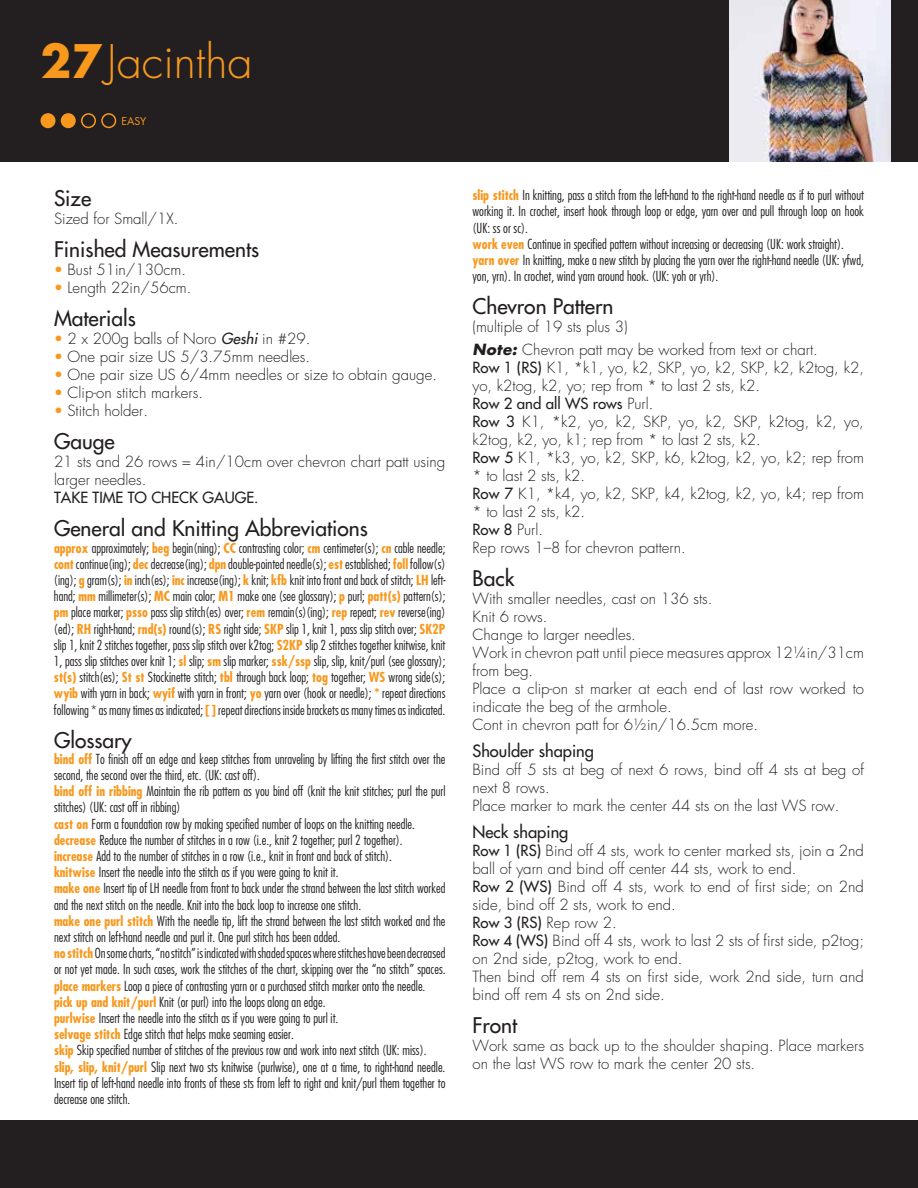
<style>
.page{position:relative;width:918px;height:1188px;background:#fff}
.page>*{position:absolute;margin:0;border:0;box-sizing:border-box;transform-origin:0 0}
.t1{font:300 45px "Futura Std";color:#f8981d}
.t2{font:500 21px "Futura Std";color:#231f20}
.t3{font:500 16.5px "Futura Std";color:#231f20}
.t4{font:300 15px/18px "Futura Std";color:#231f20}
.t5{font:500 15px "Futura Std";color:#231f20}
.t6{font:300 condensed 13.5px/16.2px "Futura Std";color:#231f20}
.t7{font:10.5px "Futura Std";color:#f8981d}
.s1{font-weight:700}
.s2{font-weight:400;color:#f8981d}
.s3{font-weight:500;font-style:italic}
.s4{font-weight:700;color:#f8981d}
.s5{font-weight:700;font-style:italic}
.s6{font-weight:500}
</style>
<div class="page">
<div style="left:0;top:0;width:918px;height:162px;background:#231f20"></div>
<img style="left:729px;top:0;width:162px;height:162px">
<div style="left:0;top:1120px;width:918px;height:68px;background:#231f20"></div>
<div style="left:41px;top:114px;width:14px;height:13px;background:#f8981d;border-radius:50%"></div>
<div style="left:40px;top:113px;width:16px;height:15px;border:2px solid #f8981d;border-radius:50%"></div>
<div style="left:62px;top:114px;width:13px;height:13px;background:#f8981d;border-radius:50%"></div>
<div style="left:61px;top:113px;width:15px;height:15px;border:2px solid #f8981d;border-radius:50%"></div>
<div style="left:81px;top:113px;width:15px;height:15px;border:2px solid #f8981d;border-radius:50%"></div>
<div style="left:101px;top:113px;width:15px;height:15px;border:2px solid #f8981d;border-radius:50%"></div>
<h1 class="t1" style="left:40px;top:34px;width:214px"><span class="s1">27</span>Jacintha</h1>
<p class="t7" style="left:122px;top:114px;width:27px">EASY</p>
<h2 class="t2" style="left:54px;top:185px;width:39px">Size</h2>
<p class="t4" style="left:54px;top:210px;width:126px">Sized for Small/1X.</p>
<h2 class="t2" style="left:54px;top:236px;width:207px">Finished Measurements</h2>
<p class="t4" style="left:54px;top:261px;width:134px"><span class="s2">•</span> Bust 51in/130cm.</p>
<p class="t4" style="left:54px;top:279px;width:139px"><span class="s2">•</span> Length 22in/56cm.</p>
<h2 class="t2" style="left:54px;top:305px;width:83px">Materials</h2>
<p class="t4" style="left:54px;top:330px;width:258px"><span class="s2">•</span> 2 x 200g balls of Noro <span class="s3">Geshi</span> in #29.</p>
<p class="t4" style="left:54px;top:348px;width:258px"><span class="s2">•</span> One pair size US 5/3.75mm needles.</p>
<p class="t4" style="left:54px;top:366px;width:385px"><span class="s2">•</span> One pair size US 6/4mm needles or size to obtain gauge.</p>
<p class="t4" style="left:54px;top:384px;width:151px"><span class="s2">•</span> Clip-on stitch markers.</p>
<p class="t4" style="left:54px;top:402px;width:96px"><span class="s2">•</span> Stitch holder.</p>
<h2 class="t2" style="left:54px;top:428px;width:62px">Gauge</h2>
<p class="t4" style="left:54px;top:453px;width:393px">21 sts and 26 rows = 4in/10cm over chevron chart patt using larger needles.</p>
<p class="t5" style="left:54px;top:488px;width:206px">TAKE TIME TO CHECK GAUGE.</p>
<h2 class="t2" style="left:54px;top:515px;width:315px">General and Knitting Abbreviations</h2>
<p class="t6" style="left:54px;top:539px;width:393px;text-align:justify"><span class="s4">approx</span> approximately; <span class="s4">beg</span> begin(ning); <span class="s4">CC</span> contrasting color; <span class="s4">cm</span> centimeter(s); <span class="s4">cn</span> cable needle; <span class="s4">cont</span> continue(ing); <span class="s4">dec</span> decrease(ing); <span class="s4">dpn</span> double-pointed needle(s); <span class="s4">est</span> established; <span class="s4">foll</span> follow(s) (ing); <span class="s4">g</span> gram(s); <span class="s4">in</span> inch(es); <span class="s4">inc</span> increase(ing); <span class="s4">k</span> knit; <span class="s4">kfb</span> knit into front and back of stitch; <span class="s4">LH</span> left&shy;hand; <span class="s4">mm</span> millimeter(s); <span class="s4">MC</span> main color; <span class="s4">M1</span> make one (see glossary); <span class="s4">p</span> purl; <span class="s4">patt(s)</span> pattern(s); <span class="s4">pm</span> place marker; <span class="s4">psso</span> pass slip stitch(es) over; <span class="s4">rem</span> remain(s)(ing); <span class="s4">rep</span> repeat; <span class="s4">rev</span> reverse(ing) (ed); <span class="s4">RH</span> right-hand; <span class="s4">rnd(s)</span> round(s); <span class="s4">RS</span> right side; <span class="s4">SKP</span> slip 1, knit 1, pass slip stitch over; <span class="s4">SK2P </span>slip 1, knit 2 stitches together, pass slip stitch over k2tog; <span class="s4">S2KP</span> slip 2 stitches together knitwise, knit 1, pass slip stitches over knit 1; <span class="s4">sl</span> slip; <span class="s4">sm</span> slip marker; <span class="s4">ssk/ssp</span> slip, slip, knit/purl (see glossary); <span class="s4">st(s)</span> stitch(es); <span class="s4">St st</span> Stockinette stitch; <span class="s4">tbl</span> through back loop; <span class="s4">tog</span> together; <span class="s4">WS</span> wrong side(s); <span class="s4">wyib</span> with yarn in back; <span class="s4">wyif</span> with yarn in front; <span class="s4">yo</span> yarn over (hook or needle); <span class="s4">*</span> repeat directions following * as many times as indicated; <span class="s4">[ ]</span> repeat directions inside brackets as many times as indicated.</p>
<h2 class="t2" style="left:54px;top:727px;width:79px">Glossary</h2>
<p class="t6" style="left:54px;top:751px;width:393px"><span class="s4">bind off</span> To finish off an edge and keep stitches from unraveling by lifting the first stitch over the second, the second over the third, etc. (UK: cast off).<br><span class="s4">bind off in ribbing</span> Maintain the rib pattern as you bind off (knit the knit stitches; purl the purl stitches) (UK: cast off in ribbing)<br><span class="s4">cast on</span> Form a foundation row by making specified number of loops on the knitting needle. <span class="s4">decrease</span> Reduce the number of stitches in a row (i.e., knit 2 together; purl 2 together).<br><span class="s4">increase</span> Add to the number of stitches in a row (i.e., knit in front and back of stitch).<br><span class="s4">knitwise</span> Insert the needle into the stitch as if you were going to knit it.<br><span class="s4">make one</span> Insert tip of LH needle from front to back under the strand between the last stitch worked and the next stitch on the needle. Knit into the back loop to increase one stitch.<br><span class="s4">make one purl stitch</span> With the needle tip, lift the strand between the last stitch worked and the next stitch on left-hand needle and purl it. One purl stitch has been added.<br><span class="s4">no stitch</span> On some charts, “no stitch” is indicated with shaded spaces where stitches have been decreased or not yet made. In such cases, work the stitches of the chart, skipping over the “no stitch” spaces. <span class="s4">place markers</span> Loop a piece of contrasting yarn or a purchased stitch marker onto the needle. <span class="s4">pick up and knit/purl</span> Knit (or purl) into the loops along an edge.<br><span class="s4">purlwise</span> Insert the needle into the stitch as if you were going to purl it.<br><span class="s4">selvage stitch</span> Edge stitch that helps make seaming easier.<br><span class="s4">skip</span> Skip specified number of stitches of the previous row and work into next stitch (UK: miss). <span class="s4">slip, slip, knit/purl</span> Slip next two sts knitwise (purlwise), one at a time, to right-hand needle.<br>Insert tip of left-hand needle into fronts of these sts from left to right and knit/purl them together to decrease one stitch.</p>
<p class="t6" style="left:472px;top:187px;width:393px"><span class="s4">slip stitch</span> In knitting, pass a stitch from the left-hand to the right-hand needle as if to purl without working it. In crochet, insert hook through loop or edge, yarn over and pull through loop on hook (UK: ss or sc).<br><span class="s4">work even</span> Continue in specified pattern without increasing or decreasing (UK: work straight). <span class="s4">yarn over</span> In knitting, make a new stitch by placing the yarn over the right-hand needle (UK: yfwd, yon, yrn). In crochet, wind yarn around hook. (UK: yoh or yrh).</p>
<h2 class="t2" style="left:472px;top:293px;width:142px">Chevron Pattern</h2>
<p class="t4" style="left:472px;top:316px;width:347px;line-height:22.5px">(multiple of 19 sts plus 3)<br><span class="s5">Note:</span> Chevron patt may be worked from text or chart.</p>
<p class="t4" style="left:472px;top:359px;width:393px"><span class="s6">Row 1 (RS)</span> K1, *k1, yo, k2, SKP, yo, k2, SKP, k2, k2tog, k2, yo, k2tog, k2, yo; rep from * to last 2 sts, k2.<br><span class="s6">Row 2 and all WS rows</span> Purl.<br><span class="s6">Row 3</span> K1, *k2, yo, k2, SKP, yo, k2, SKP, k2tog, k2, yo, k2tog, k2, yo, k1; rep from * to last 2 sts, k2.<br><span class="s6">Row 5</span> K1, *k3, yo, k2, SKP, k6, k2tog, k2, yo, k2; rep from * to last 2 sts, k2.<br><span class="s6">Row 7</span> K1, *k4, yo, k2, SKP, k4, k2tog, k2, yo, k4; rep from * to last 2 sts, k2.<br><span class="s6">Row 8</span> Purl.<br>Rep rows 1–8 for chevron pattern.</p>
<h2 class="t2" style="left:472px;top:565px;width:43px">Back</h2>
<p class="t4" style="left:472px;top:590px;width:393px">With smaller needles, cast on 136 sts.<br>Knit 6 rows.<br>Change to larger needles.<br>Work in chevron patt until piece measures approx 12¼in/31cm from beg.<br>Place a clip-on st marker at each end of last row worked to indicate the beg of the armhole.<br>Cont in chevron patt for 6½in/16.5cm more.</p>
<p class="t3" style="left:472px;top:740px;width:123px">Shoulder shaping</p>
<p class="t4" style="left:472px;top:761px;width:393px">Bind off 5 sts at beg of next 6 rows, bind off 4 sts at beg of next 8 rows.<br>Place marker to mark the center 44 sts on the last WS row.</p>
<p class="t3" style="left:472px;top:821px;width:97px">Neck shaping</p>
<p class="t4" style="left:472px;top:842px;width:393px"><span class="s6">Row 1 (RS)</span> Bind off 4 sts, work to center marked sts, join a 2nd ball of yarn and bind off center 44 sts, work to end.<br><span class="s6">Row 2 (WS)</span> Bind off 4 sts, work to end of first side; on 2nd side, bind off 2 sts, work to end.<br><span class="s6">Row 3 (RS)</span> Rep row 2.<br><span class="s6">Row 4 (WS)</span> Bind off 4 sts, work to last 2 sts of first side, p2tog; on 2nd side, p2tog, work to end.<br>Then bind off rem 4 sts on first side, work 2nd side, turn and bind off rem 4 sts on 2nd side.</p>
<h2 class="t2" style="left:472px;top:1012px;width:46px">Front</h2>
<p class="t4" style="left:472px;top:1037px;width:393px">Work same as back up to the shoulder shaping. Place markers on the last WS row to mark the center 20 sts.</p>
</div>
